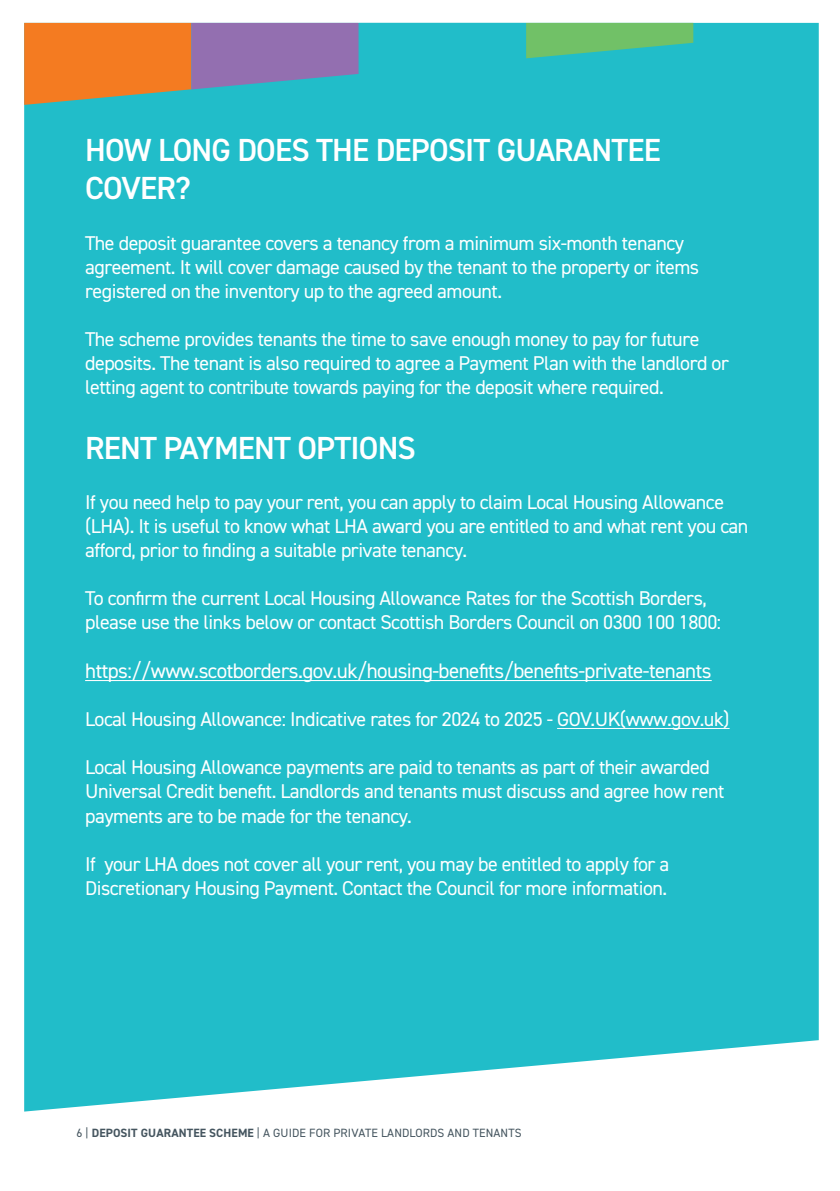
<style>
.page{position:relative;width:840px;height:1191px;background:#fff}
.page>*{position:absolute;margin:0;border:0;box-sizing:border-box;transform-origin:0 0}
.t1{font:600 32px/38.4px "DIN2014";letter-spacing:-.025em;color:#fff}
.t2{font:21px "DIN2014";letter-spacing:-.025em;color:#fff}
.t3{font:20px/24px "DIN2014";letter-spacing:-.025em;color:#fff}
.Tabbed_Body_Copy{font:12px "DIN2014";letter-spacing:.01em;color:#45555f}
.s1{font-weight:700}
</style>
<div class="page">
<div style="left:24px;top:23px;width:794px;height:1088px;background:#21bdc9"></div>
<svg style="left:24px;top:23px;width:669px;height:82px;background:#6ba096"></svg>
<hr style="left:85px;top:680px;width:626px;height:1px;background:#fff">
<hr style="left:556px;top:728px;width:173px;height:1px;background:#fff">
<p class="t1" style="left:85px;top:130px;width:577px">HOW LONG DOES THE DEPOSIT GUARANTEE<br>COVER?</p>
<p class="t3" style="left:85px;top:231px;width:615px">The deposit guarantee covers a tenancy from a minimum six-month tenancy agreement. It will cover damage caused by the tenant to the property or items registered on the inventory up to the agreed amount.</p>
<p class="t3" style="left:85px;top:327px;width:645px">The scheme provides tenants the time to save enough money to pay for future deposits. The tenant is also required to agree a Payment Plan with the landlord or letting agent to contribute towards paying for the deposit where required.</p>
<p class="t1" style="left:85px;top:428px;width:332px">RENT PAYMENT OPTIONS</p>
<p class="t3" style="left:85px;top:490px;width:664px">If you need help to pay your rent, you can apply to claim Local Housing Allowance (LHA). It is useful to know what LHA award you are entitled to and what rent you can afford, prior to finding a suitable private tenancy.</p>
<p class="t3" style="left:85px;top:586px;width:637px">To confirm the current Local Housing Allowance Rates for the Scottish Borders, please use the links below or contact Scottish Borders Council on 0300 100 1800:</p>
<p class="t2" style="left:85px;top:658px;width:627px">https://www.scotborders.gov.uk/housing-benefits/benefits-private-tenants</p>
<p class="t3" style="left:85px;top:707px;width:645px">Local Housing Allowance: Indicative rates for 2024 to 2025 - GOV.UK(www.gov.uk)</p>
<p class="t3" style="left:85px;top:755px;width:640px">Local Housing Allowance payments are paid to tenants as part of their awarded<br>Universal Credit benefit. Landlords and tenants must discuss and agree how rent payments are to be made for the tenancy.</p>
<p class="t3" style="left:85px;top:851px;width:585px">If your LHA does not cover all your rent, you may be entitled to apply for a<br>Discretionary Housing Payment. Contact the Council for more information.</p>
<p class="Tabbed_Body_Copy" style="left:77px;top:1125px;width:446px">6 | <span class="s1">DEPOSIT GUARANTEE SCHEME</span> | A GUIDE FOR PRIVATE LANDLORDS AND TENANTS</p>
</div>
